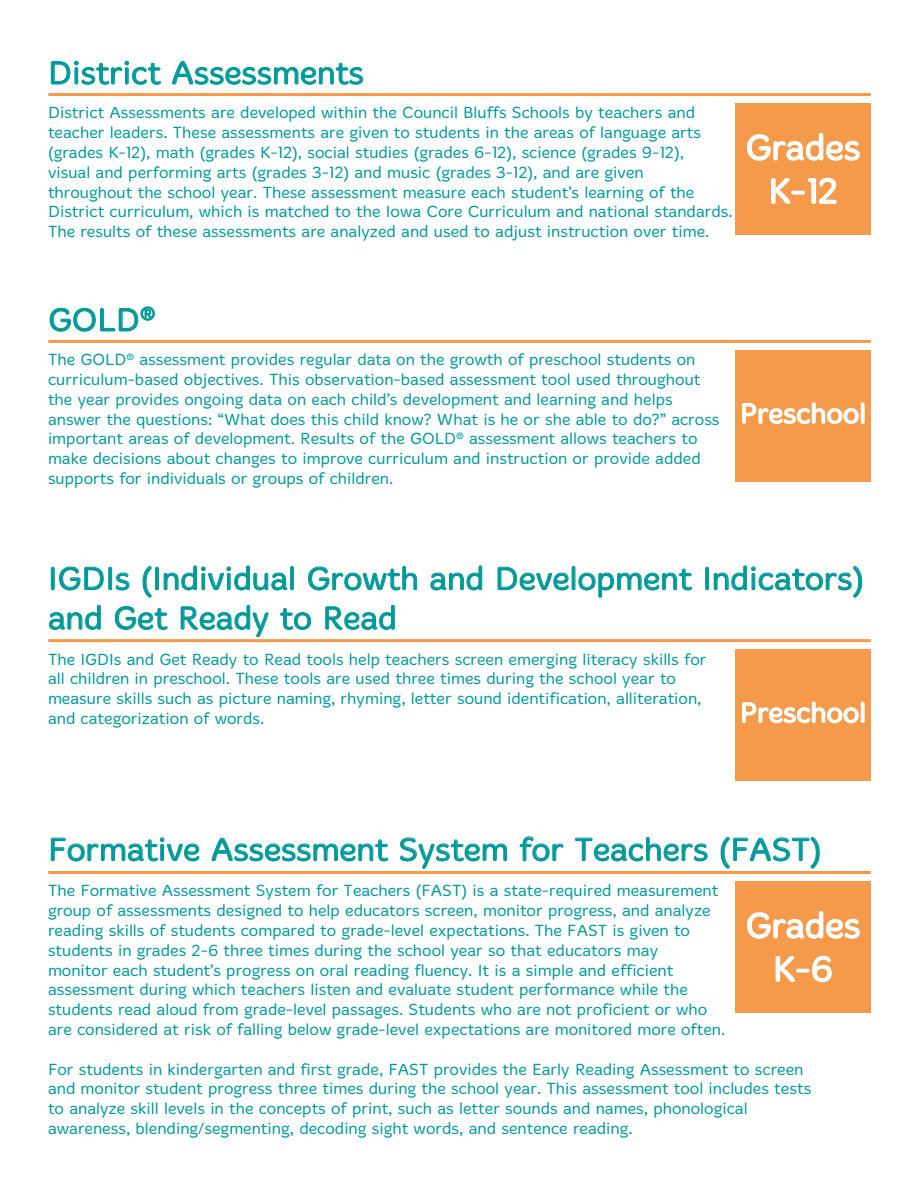
<style>
.page{position:relative;width:918px;height:1188px;background:#fff}
.page>*{position:absolute;margin:0;border:0;box-sizing:border-box;transform-origin:0 0}
.t1{font:36px "Merge One";color:#fff}
.t2{font:33px/39.6px "Merge One";color:#099}
.t3{font:28.5px "Merge One";color:#fff}
.t4{font:16.5px/19.8px "Merge One";color:#099}
</style>
<div class="page">
<svg style="left:51px;top:61px;width:110px;height:24px"></svg>
<svg style="left:172px;top:61px;width:191px;height:24px"></svg>
<div style="left:735px;top:103px;width:136px;height:132px;background:#f59a4b"></div>
<svg style="left:747px;top:133px;width:113px;height:28px"></svg>
<svg style="left:771px;top:178px;width:20px;height:26px"></svg>
<div style="left:791px;top:191px;width:14px;height:4px;border:2px solid #fff"></div>
<svg style="left:807px;top:177px;width:30px;height:27px"></svg>
<hr style="left:48px;top:93px;width:823px;height:3px;background:#f59a4b">
<svg style="left:51px;top:837px;width:148px;height:24px"></svg>
<svg style="left:212px;top:838px;width:176px;height:23px"></svg>
<svg style="left:400px;top:838px;width:107px;height:30px"></svg>
<svg style="left:520px;top:836px;width:43px;height:25px"></svg>
<svg style="left:575px;top:837px;width:133px;height:24px"></svg>
<svg style="left:721px;top:837px;width:99px;height:31px"></svg>
<div style="left:735px;top:881px;width:136px;height:132px;background:#f59a4b"></div>
<svg style="left:747px;top:911px;width:113px;height:28px"></svg>
<svg style="left:775px;top:956px;width:21px;height:26px"></svg>
<div style="left:796px;top:969px;width:14px;height:4px;border:2px solid #fff"></div>
<svg style="left:812px;top:955px;width:20px;height:28px"></svg>
<hr style="left:48px;top:871px;width:823px;height:3px;background:#f59a4b">
<svg style="left:50px;top:306px;width:105px;height:26px"></svg>
<div style="left:735px;top:350px;width:136px;height:132px;background:#f59a4b"></div>
<svg style="left:742px;top:402px;width:123px;height:22px"></svg>
<hr style="left:48px;top:340px;width:823px;height:3px;background:#f59a4b">
<div style="left:51px;top:567px;width:3px;height:23px;border:1px solid #099"></div>
<svg style="left:59px;top:567px;width:45px;height:23px"></svg>
<div style="left:109px;top:567px;width:3px;height:23px;border:1px solid #099"></div>
<svg style="left:116px;top:573px;width:13px;height:17px"></svg>
<svg style="left:143px;top:566px;width:9px;height:31px"></svg>
<div style="left:155px;top:567px;width:4px;height:23px;border:1px solid #099"></div>
<svg style="left:164px;top:565px;width:130px;height:25px"></svg>
<svg style="left:308px;top:566px;width:109px;height:24px"></svg>
<svg style="left:431px;top:565px;width:51px;height:25px"></svg>
<svg style="left:498px;top:566px;width:194px;height:31px"></svg>
<div style="left:706px;top:567px;width:3px;height:23px;border:1px solid #099"></div>
<svg style="left:714px;top:565px;width:148px;height:33px"></svg>
<svg style="left:49px;top:605px;width:52px;height:25px"></svg>
<svg style="left:115px;top:606px;width:52px;height:24px"></svg>
<svg style="left:181px;top:605px;width:88px;height:32px"></svg>
<svg style="left:280px;top:608px;width:31px;height:22px"></svg>
<svg style="left:325px;top:605px;width:70px;height:25px"></svg>
<div style="left:735px;top:650px;width:136px;height:132px;background:#f59a4b"></div>
<svg style="left:742px;top:701px;width:123px;height:23px"></svg>
<hr style="left:48px;top:639px;width:823px;height:3px;background:#f59a4b">
<p class="t2" style="left:48px;top:54px;width:317px">District Assessments</p>
<p class="t4" style="left:48px;top:103px;width:655px">District Assessments are developed within the Council Bluffs Schools by teachers and teacher leaders. These assessments are given to students in the areas of language arts (grades K-12), math (grades K-12), social studies (grades 6-12), science (grades 9-12),</p>
<p class="t4" style="left:48px;top:163px;width:597px">visual and performing arts (grades 3-12) and music (grades 3-12), and are given</p>
<p class="t4" style="left:48px;top:182px;width:686px">throughout the school year. These assessment measure each student’s learning of the<br>District curriculum, which is matched to the Iowa Core Curriculum and national standards.<br>The results of these assessments are analyzed and used to adjust instruction over time.</p>
<p class="t1" style="left:745px;top:127px;width:117px">Grades</p>
<p class="t1" style="left:768px;top:170px;width:71px">K-12</p>
<p class="t2" style="left:48px;top:301px;width:109px">GOLD<sup>®</sup></p>
<p class="t4" style="left:48px;top:350px;width:649px">The GOLD<sup>®</sup> assessment provides regular data on the growth of preschool students on</p>
<p class="t4" style="left:48px;top:370px;width:654px">curriculum-based objectives. This observation-based assessment tool used throughout</p>
<p class="t4" style="left:48px;top:390px;width:626px">the year provides ongoing data on each child’s development and learning and helps</p>
<p class="t4" style="left:48px;top:409px;width:673px">answer the questions: “What does this child know? What is he or she able to do?” across important areas of development. Results of the GOLD<sup>®</sup> assessment allows teachers to make decisions about changes to improve curriculum and instruction or provide added supports for individuals or groups of children.</p>
<p class="t3" style="left:740px;top:397px;width:128px">Preschool</p>
<p class="t2" style="left:48px;top:559px;width:818px">IGDIs (Individual Growth and Development Indicators) and Get Ready to Read</p>
<p class="t4" style="left:48px;top:649px;width:660px">The IGDIs and Get Ready to Read tools help teachers screen emerging literacy skills for</p>
<p class="t4" style="left:48px;top:669px;width:630px">all children in preschool. These tools are used three times during the school year to</p>
<p class="t4" style="left:48px;top:689px;width:655px">measure skills such as picture naming, rhyming, letter sound identification, alliteration,</p>
<p class="t4" style="left:48px;top:709px;width:218px">and categorization of words.</p>
<p class="t3" style="left:740px;top:696px;width:128px">Preschool</p>
<p class="t2" style="left:48px;top:830px;width:775px">Formative Assessment System for Teachers (FAST)</p>
<p class="t4" style="left:48px;top:881px;width:672px">The Formative Assessment System for Teachers (FAST) is a state-required measurement group of assessments designed to help educators screen, monitor progress, and analyze reading skills of students compared to grade-level expectations. The FAST is given to</p>
<p class="t4" style="left:48px;top:941px;width:612px">students in grades 2-6 three times during the school year so that educators may</p>
<p class="t4" style="left:48px;top:960px;width:627px">monitor each student’s progress on oral reading fluency. It is a simple and efficient</p>
<p class="t4" style="left:48px;top:980px;width:642px">assessment during which teachers listen and evaluate student performance while the</p>
<p class="t4" style="left:48px;top:1000px;width:679px">students read aloud from grade-level passages. Students who are not proficient or who are considered at risk of falling below grade-level expectations are monitored more often.</p>
<p class="t4" style="left:48px;top:1059px;width:765px">For students in kindergarten and first grade, FAST provides the Early Reading Assessment to screen and monitor student progress three times during the school year. This assessment tool includes tests to analyze skill levels in the concepts of print, such as letter sounds and names, phonological</p>
<p class="t4" style="left:48px;top:1119px;width:586px">awareness, blending/segmenting, decoding sight words, and sentence reading.</p>
<p class="t1" style="left:745px;top:905px;width:117px">Grades</p>
<p class="t1" style="left:773px;top:948px;width:62px">K-6</p>
</div>
